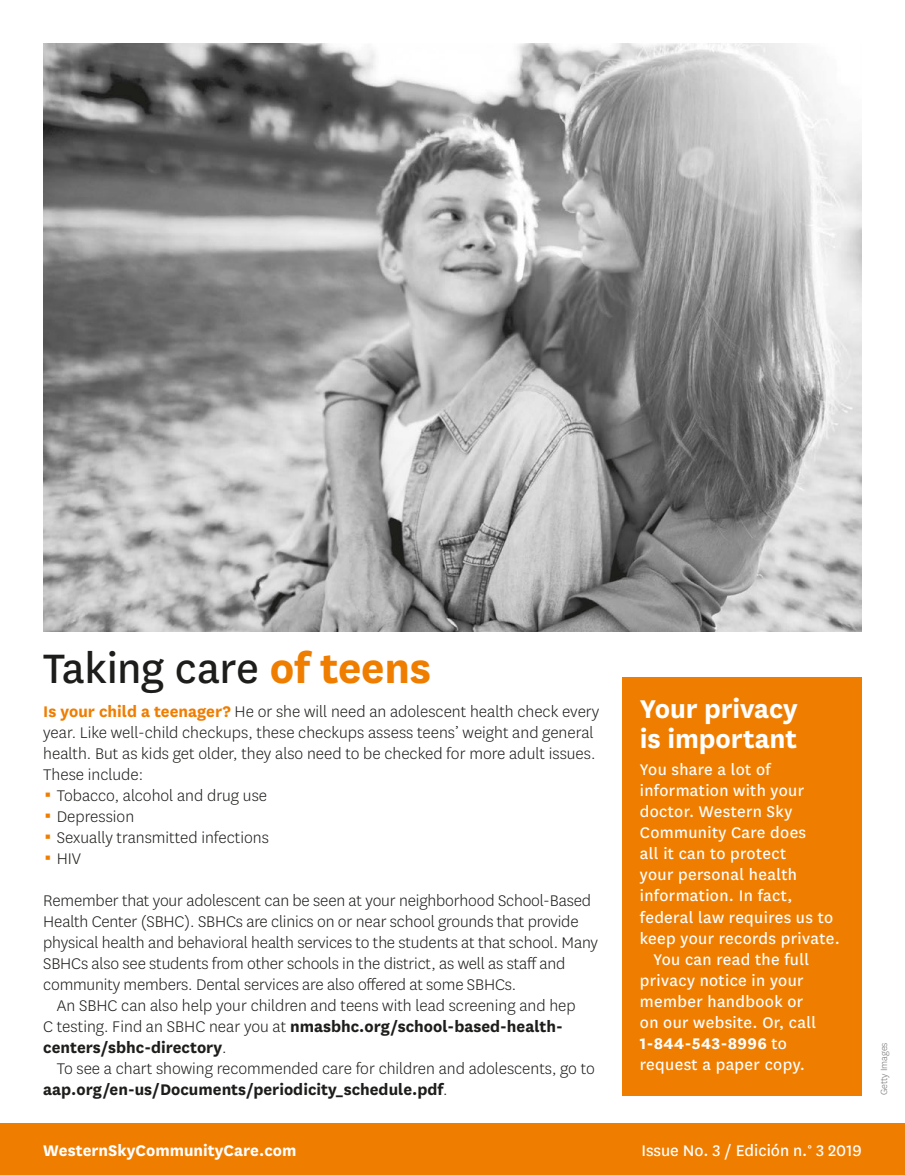
<style>
.page{position:relative;width:905px;height:1175px;background:#fff}
.page>*{position:absolute;margin:0;border:0;box-sizing:border-box;transform-origin:0 0}
.t1{font:48px "Centene Sans";letter-spacing:-.01em;color:#1d1d1b}
.t2{font:700 30px/30px "Centene Sans";letter-spacing:-.005em;color:#fff}
.t3{font:300 18px/21px "Centene Sans";letter-spacing:-.005em;color:#1d1d1b}
.t4{font:18px/21px "Centene Sans";letter-spacing:.02em;color:#fff}
.t5{font:700 18px "Centene Sans";color:#fff}
.t6{font:18px "Centene Sans";color:#fff}
.t7{font:300 10.5px "Centene Sans";color:#747373}
.s1{font-weight:700;color:#ef7d00}
.s2{font-weight:700}
</style>
<div class="page">
<div style="left:0;top:1123px;width:905px;height:52px;background:#ef7d00"></div>
<img style="left:43px;top:43px;width:818px;height:588px">
<div style="left:622px;top:677px;width:239px;height:418px;background:#ef7d00"></div>
<h2 class="t1" style="left:43px;top:636px;width:389px">Taking care <span class="s1">of teens</span></h2>
<p class="t3" style="left:43px;top:700px;width:557px"><span class="s1">Is your child a teenager?</span> He or she will need an adolescent health check every year. Like well-child checkups, these checkups assess teens’ weight and general health. But as kids get older, they also need to be checked for more adult issues.<br>These include:</p>
<p class="t3" style="left:57px;top:784px;width:212px">Tobacco, alcohol and drug use</p>
<p class="t3" style="left:57px;top:805px;width:79px">Depression</p>
<p class="t3" style="left:57px;top:826px;width:214px">Sexually transmitted infections</p>
<p class="t3" style="left:57px;top:847px;width:26px">HIV</p>
<p class="t3" style="left:43px;top:889px;width:556px">Remember that your adolescent can be seen at your neighborhood School-Based Health Center (SBHC). SBHCs are clinics on or near school grounds that provide physical health and behavioral health services to the students at that school. Many SBHCs also see students from other schools in the district, as well as staff and community members. Dental services are also offered at some SBHCs.</p>
<p class="t3" style="left:43px;top:994px;width:534px;text-indent:14px">An SBHC can also help your children and teens with lead screening and hep<br>C testing. Find an SBHC near you at <span class="s2">nmasbhc.org/school-based-health&shy;centers/sbhc-directory</span>.</p>
<p class="t3" style="left:43px;top:1057px;width:553px;text-indent:14px">To see a chart showing recommended care for children and adolescents, go to <span class="s2">aap.org/en-us/Documents/periodicity_schedule.pdf</span>.</p>
<h2 class="t2" style="left:640px;top:691px;width:159px">Your privacy is important</h2>
<p class="t4" style="left:640px;top:758px;width:201px">You share a lot of information with your doctor. Western Sky<br>Community Care does<br>all it can to protect<br>your personal health information. In fact, federal law requires us to keep your records private.</p>
<p class="t4" style="left:640px;top:947px;width:178px;text-indent:14px">You can read the full privacy notice in your member handbook or on our website. Or, call<br><span class="s2">1-844-543-8996</span> to request a paper copy.</p>
<p class="t5" style="left:43px;top:1137px;width:255px">WesternSkyCommunityCare.com</p>
<p class="t6" style="left:641px;top:1138px;width:222px">Issue No. 3 / Edición n.° 3 2019</p>
<p class="t7" style="left:877px;top:1095px;width:54px;rotate:-90deg">Getty Images</p>
</div>
